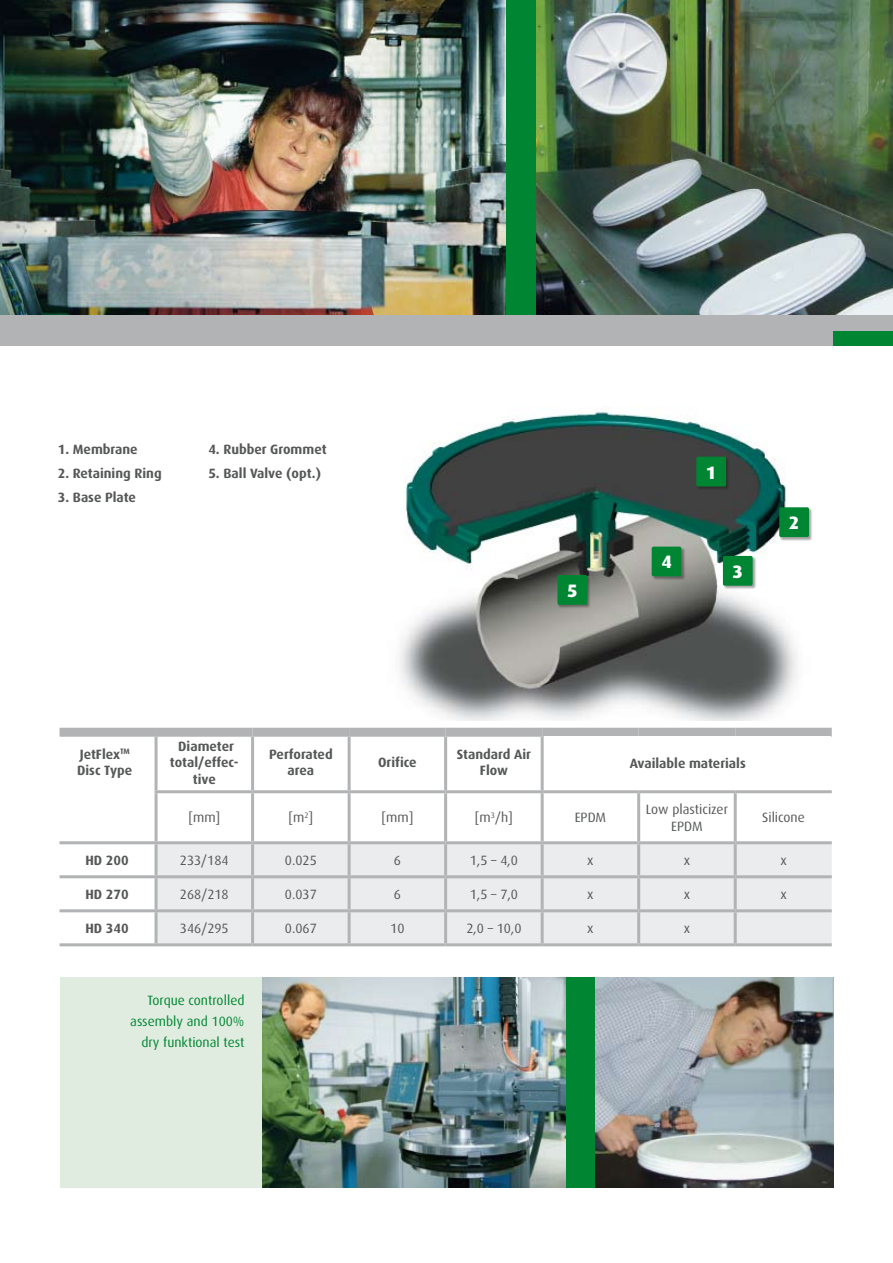
<style>
.page{position:relative;width:893px;height:1263px;background:#fff}
.page>*{position:absolute;margin:0;border:0;box-sizing:border-box;transform-origin:0 0}
.t1{font:800 18px "Dax Pro";color:#fff}
.t2{font:700 13.5px/16.5px "Dax Pro";color:#565757;text-align:center}
.t3{font:13.5px/16.5px "Dax Pro";color:#565757;text-align:center}
.t4{font:13.5px/21px "Dax Pro";color:#008633;text-align:right}
</style>
<div class="page">
<img style="left:400px;top:411px;width:397px;height:310px">
<img style="left:0;top:0;width:506px;height:316px">
<img style="left:536px;top:0;width:357px;height:316px">
<div style="left:60px;top:977px;width:773px;height:211px;background:#dfecdf"></div>
<div style="left:506px;top:0;width:30px;height:323px;background:#008633"></div>
<div style="left:0;top:316px;width:893px;height:30px;background:#b1b3b4"></div>
<div style="left:833px;top:331px;width:60px;height:15px;background:#008633"></div>
<svg style="left:154px;top:737px;width:387px;height:55px"></svg>
<svg style="left:60px;top:792px;width:772px;height:151px"></svg>
<div style="left:158px;top:844px;width:674px;height:99px;background:#ebeced"></div>
<div style="left:60px;top:728px;width:96px;height:9px;background:#b1b3b4"></div>
<div style="left:156px;top:728px;width:97px;height:9px;background:#b1b3b4"></div>
<div style="left:253px;top:728px;width:96px;height:9px;background:#b1b3b4"></div>
<div style="left:349px;top:728px;width:97px;height:9px;background:#b1b3b4"></div>
<div style="left:446px;top:728px;width:96px;height:9px;background:#b1b3b4"></div>
<div style="left:542px;top:728px;width:97px;height:9px;background:#b1b3b4"></div>
<div style="left:639px;top:728px;width:96px;height:9px;background:#b1b3b4"></div>
<div style="left:735px;top:728px;width:97px;height:9px;background:#b1b3b4"></div>
<hr style="left:155px;top:737px;width:3px;height:53px;background:#b1b3b4">
<hr style="left:251px;top:737px;width:3px;height:53px;background:#b1b3b4">
<hr style="left:348px;top:737px;width:3px;height:53px;background:#b1b3b4">
<hr style="left:444px;top:737px;width:3px;height:53px;background:#b1b3b4">
<hr style="left:541px;top:737px;width:3px;height:53px;background:#b1b3b4">
<hr style="left:155px;top:790px;width:98px;height:3px;background:#b1b3b4">
<hr style="left:253px;top:790px;width:96px;height:3px;background:#b1b3b4">
<hr style="left:251px;top:793px;width:3px;height:48px;background:#b1b3b4">
<hr style="left:349px;top:790px;width:97px;height:3px;background:#b1b3b4">
<hr style="left:348px;top:793px;width:3px;height:48px;background:#b1b3b4">
<hr style="left:446px;top:790px;width:96px;height:3px;background:#b1b3b4">
<hr style="left:444px;top:793px;width:3px;height:48px;background:#b1b3b4">
<hr style="left:542px;top:790px;width:97px;height:3px;background:#b1b3b4">
<hr style="left:541px;top:793px;width:3px;height:48px;background:#b1b3b4">
<hr style="left:639px;top:790px;width:96px;height:3px;background:#b1b3b4">
<hr style="left:637px;top:793px;width:3px;height:48px;background:#b1b3b4">
<hr style="left:735px;top:790px;width:97px;height:3px;background:#b1b3b4">
<hr style="left:734px;top:793px;width:3px;height:48px;background:#b1b3b4">
<hr style="left:60px;top:841px;width:96px;height:3px;background:#b1b3b4">
<hr style="left:156px;top:841px;width:97px;height:3px;background:#b1b3b4">
<hr style="left:253px;top:841px;width:96px;height:3px;background:#b1b3b4">
<hr style="left:251px;top:844px;width:3px;height:31px;background:#b1b3b4">
<hr style="left:349px;top:841px;width:97px;height:3px;background:#b1b3b4">
<hr style="left:348px;top:844px;width:3px;height:31px;background:#b1b3b4">
<hr style="left:446px;top:841px;width:96px;height:3px;background:#b1b3b4">
<hr style="left:444px;top:844px;width:3px;height:31px;background:#b1b3b4">
<hr style="left:542px;top:841px;width:97px;height:3px;background:#b1b3b4">
<hr style="left:541px;top:844px;width:3px;height:31px;background:#b1b3b4">
<hr style="left:639px;top:841px;width:96px;height:3px;background:#b1b3b4">
<hr style="left:637px;top:844px;width:3px;height:31px;background:#b1b3b4">
<hr style="left:735px;top:841px;width:97px;height:3px;background:#b1b3b4">
<hr style="left:734px;top:844px;width:3px;height:31px;background:#b1b3b4">
<hr style="left:60px;top:875px;width:96px;height:3px;background:#b1b3b4">
<hr style="left:156px;top:875px;width:97px;height:3px;background:#b1b3b4">
<hr style="left:253px;top:875px;width:96px;height:3px;background:#b1b3b4">
<hr style="left:251px;top:878px;width:3px;height:31px;background:#b1b3b4">
<hr style="left:349px;top:875px;width:97px;height:3px;background:#b1b3b4">
<hr style="left:348px;top:878px;width:3px;height:31px;background:#b1b3b4">
<hr style="left:446px;top:875px;width:96px;height:3px;background:#b1b3b4">
<hr style="left:444px;top:878px;width:3px;height:31px;background:#b1b3b4">
<hr style="left:542px;top:875px;width:97px;height:3px;background:#b1b3b4">
<hr style="left:541px;top:878px;width:3px;height:31px;background:#b1b3b4">
<hr style="left:639px;top:875px;width:96px;height:3px;background:#b1b3b4">
<hr style="left:637px;top:878px;width:3px;height:31px;background:#b1b3b4">
<hr style="left:735px;top:875px;width:97px;height:3px;background:#b1b3b4">
<hr style="left:734px;top:878px;width:3px;height:31px;background:#b1b3b4">
<hr style="left:60px;top:909px;width:96px;height:3px;background:#b1b3b4">
<hr style="left:156px;top:909px;width:97px;height:3px;background:#b1b3b4">
<hr style="left:253px;top:909px;width:96px;height:3px;background:#b1b3b4">
<hr style="left:251px;top:912px;width:3px;height:31px;background:#b1b3b4">
<hr style="left:349px;top:909px;width:97px;height:3px;background:#b1b3b4">
<hr style="left:348px;top:912px;width:3px;height:31px;background:#b1b3b4">
<hr style="left:446px;top:909px;width:96px;height:3px;background:#b1b3b4">
<hr style="left:444px;top:912px;width:3px;height:31px;background:#b1b3b4">
<hr style="left:542px;top:909px;width:97px;height:3px;background:#b1b3b4">
<hr style="left:541px;top:912px;width:3px;height:31px;background:#b1b3b4">
<hr style="left:639px;top:909px;width:96px;height:3px;background:#b1b3b4">
<hr style="left:637px;top:912px;width:3px;height:31px;background:#b1b3b4">
<hr style="left:735px;top:909px;width:97px;height:3px;background:#b1b3b4">
<hr style="left:734px;top:912px;width:3px;height:31px;background:#b1b3b4">
<hr style="left:60px;top:943px;width:96px;height:3px;background:#b1b3b4">
<hr style="left:156px;top:943px;width:97px;height:3px;background:#b1b3b4">
<hr style="left:253px;top:943px;width:96px;height:3px;background:#b1b3b4">
<hr style="left:349px;top:943px;width:97px;height:3px;background:#b1b3b4">
<hr style="left:446px;top:943px;width:96px;height:3px;background:#b1b3b4">
<hr style="left:542px;top:943px;width:97px;height:3px;background:#b1b3b4">
<hr style="left:639px;top:943px;width:96px;height:3px;background:#b1b3b4">
<hr style="left:735px;top:943px;width:97px;height:3px;background:#b1b3b4">
<hr style="left:155px;top:793px;width:3px;height:48px;background:#b1b3b4">
<hr style="left:155px;top:844px;width:3px;height:31px;background:#b1b3b4">
<hr style="left:155px;top:878px;width:3px;height:31px;background:#b1b3b4">
<hr style="left:155px;top:912px;width:3px;height:31px;background:#b1b3b4">
<div style="left:544px;top:736px;width:287px;height:53px;background:#fff"></div>
<div style="left:566px;top:977px;width:29px;height:211px;background:#008633"></div>
<div style="left:652px;top:547px;width:48px;height:39px;background:#1a1817;opacity:.4"></div>
<svg style="left:650px;top:546px;width:32px;height:31px"></svg>
<div style="left:558px;top:575px;width:48px;height:39px;background:#1a1817;opacity:.4"></div>
<svg style="left:556px;top:574px;width:32px;height:31px"></svg>
<div style="left:723px;top:556px;width:48px;height:39px;background:#1a1817;opacity:.4"></div>
<svg style="left:721px;top:555px;width:32px;height:31px"></svg>
<div style="left:779px;top:507px;width:48px;height:40px;background:#1a1817;opacity:.4"></div>
<svg style="left:778px;top:506px;width:32px;height:32px"></svg>
<div style="left:696px;top:457px;width:48px;height:39px;background:#414141"></div>
<svg style="left:695px;top:456px;width:32px;height:31px"></svg>
<img style="left:595px;top:977px;width:238px;height:211px">
<img style="left:262px;top:977px;width:304px;height:211px">
<p class="t2" style="left:58px;top:441px;width:81px">1. Membrane</p>
<p class="t2" style="left:58px;top:465px;width:105px">2. Retaining Ring</p>
<p class="t2" style="left:58px;top:489px;width:80px">3. Base Plate</p>
<p class="t2" style="left:208px;top:441px;width:120px">4. Rubber Grommet</p>
<p class="t2" style="left:208px;top:465px;width:114px">5. Ball Valve (opt.)</p>
<h1 class="t1" style="left:567px;top:579px;width:12px">5</h1>
<h1 class="t1" style="left:661px;top:550px;width:12px">4</h1>
<h1 class="t1" style="left:706px;top:460px;width:12px">1</h1>
<h1 class="t1" style="left:732px;top:560px;width:12px">3</h1>
<h1 class="t1" style="left:789px;top:511px;width:12px">2</h1>
<p class="t2" style="left:77px;top:745px;width:57px;text-align:left">JetFlex<sup>TM<br></sup>Disc Type</p>
<p class="t2" style="left:170px;top:737px;width:70px">Diameter total/effec&shy;tive</p>
<p class="t2" style="left:269px;top:745px;width:65px">Perforated area</p>
<p class="t2" style="left:378px;top:754px;width:40px">Orifice</p>
<p class="t2" style="left:457px;top:745px;width:76px">Standard Air<br>Flow</p>
<p class="t3" style="left:188px;top:809px;width:33px">[mm]</p>
<p class="t3" style="left:288px;top:809px;width:26px">[m<sup>2</sup>]</p>
<p class="t3" style="left:381px;top:809px;width:33px">[mm]</p>
<p class="t3" style="left:475px;top:809px;width:39px">[m<sup>3</sup>/h]</p>
<p class="t3" style="left:575px;top:809px;width:33px">EPDM</p>
<p class="t3" style="left:646px;top:801px;width:84px">Low plasticizer<br>EPDM</p>
<p class="t3" style="left:762px;top:809px;width:44px">Silicone</p>
<p class="t2" style="left:85px;top:852px;width:45px">HD 200</p>
<p class="t3" style="left:180px;top:852px;width:50px">233/184</p>
<p class="t3" style="left:285px;top:852px;width:33px">0.025</p>
<p class="t3" style="left:394px;top:852px;width:9px">6</p>
<p class="t3" style="left:470px;top:852px;width:50px">1,5 – 4,0</p>
<p class="t3" style="left:587px;top:852px;width:8px">x</p>
<p class="t3" style="left:684px;top:852px;width:8px">x</p>
<p class="t3" style="left:780px;top:852px;width:8px">x</p>
<p class="t2" style="left:85px;top:886px;width:45px">HD 270</p>
<p class="t3" style="left:180px;top:886px;width:50px">268/218</p>
<p class="t3" style="left:285px;top:886px;width:33px">0.037</p>
<p class="t3" style="left:394px;top:886px;width:9px">6</p>
<p class="t3" style="left:470px;top:886px;width:50px">1,5 – 7,0</p>
<p class="t3" style="left:587px;top:886px;width:8px">x</p>
<p class="t3" style="left:684px;top:886px;width:8px">x</p>
<p class="t3" style="left:780px;top:886px;width:8px">x</p>
<p class="t2" style="left:85px;top:920px;width:45px">HD 340</p>
<p class="t3" style="left:180px;top:920px;width:50px">346/295</p>
<p class="t3" style="left:285px;top:920px;width:33px">0.067</p>
<p class="t3" style="left:390px;top:920px;width:16px">10</p>
<p class="t3" style="left:466px;top:920px;width:57px">2,0 – 10,0</p>
<p class="t3" style="left:587px;top:920px;width:8px">x</p>
<p class="t3" style="left:684px;top:920px;width:8px">x</p>
<p class="t2" style="left:630px;top:754px;width:118px">Available materials</p>
<p class="t4" style="left:130px;top:989px;width:116px">Torque controlled assembly and 100% dry funktional test</p>
</div>
